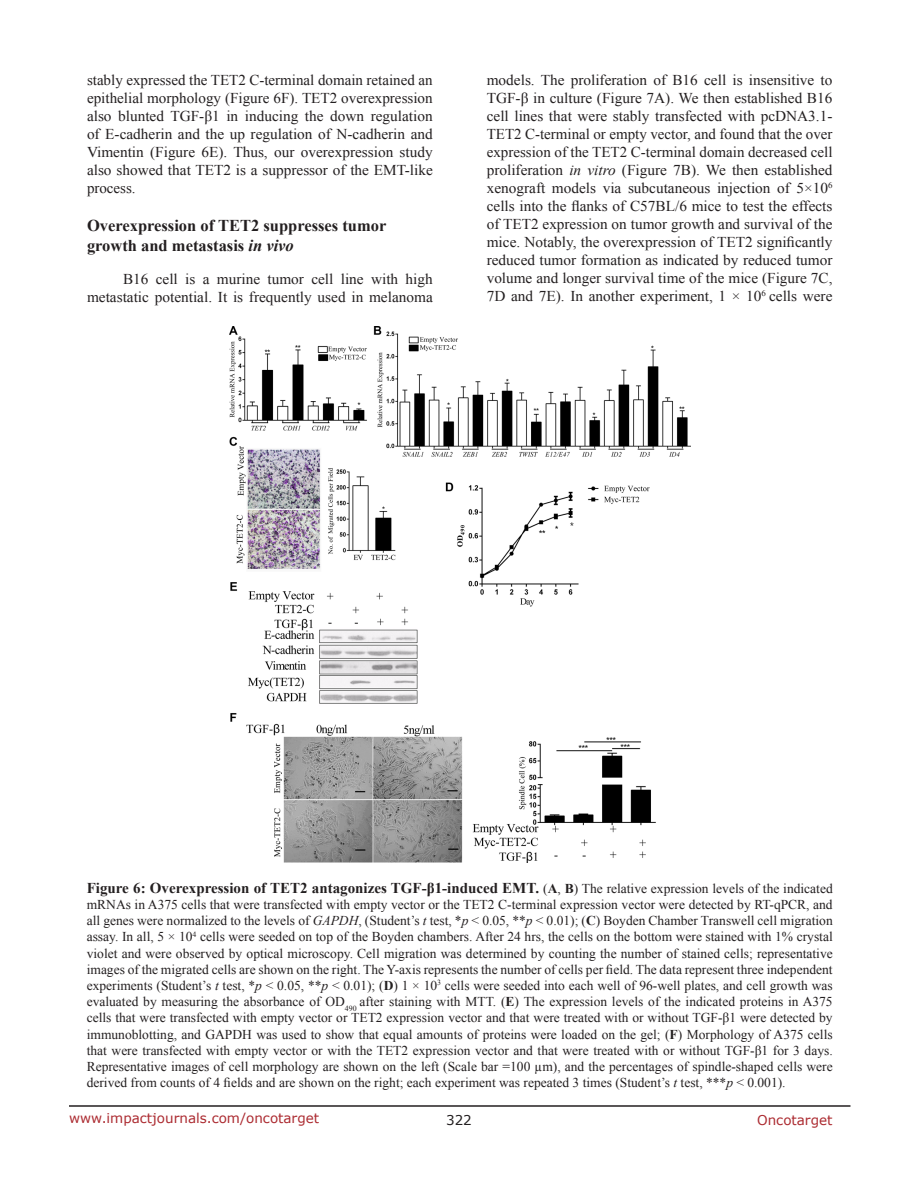
<style>
.page{position:relative;width:918px;height:1188px;background:#fff}
.page>*{position:absolute;margin:0;border:0;box-sizing:border-box;transform-origin:0 0}
.SubHeading_middle{font:700 16.5px/19.8px "Times New Roman";color:#231f20}
.BodyText{font:15px/18px "Times New Roman";color:#231f20;text-align:justify}
.FigureText{font:700 15px "Times New Roman";color:#231f20}
.FigureText-2{font:13.5px/16.2px "Times New Roman";color:#231f20;text-align:justify}
.t1{font:13.5px "Verdana";color:#ac2b31}
.t2{font:13.5px "Verdana";color:#231f20}
.s1{font-style:italic}
.s2{font-weight:400;font-size:13.5px}
.s3{font-size:13.5px}
.s4{font-weight:700}
</style>
<div class="page">
<hr style="left:69px;top:1105px;width:781px;height:2px;background:#231f20">
<img style="left:229px;top:326px;width:462px;height:536px">
<p class="BodyText" style="left:87px;top:71px;width:347px">stably expressed the TET2 C-terminal domain retained an epithelial morphology (Figure 6F). TET2 overexpression also blunted TGF-β1 in inducing the down regulation of E-cadherin and the up regulation of N-cadherin and Vimentin (Figure 6E). Thus, our overexpression study also showed that TET2 is a suppressor of the EMT-like process.</p>
<p class="SubHeading_middle" style="left:87px;top:215px;width:301px">Overexpression of TET2 suppresses tumor growth and metastasis <span class="s1">in vivo</span></p>
<p class="BodyText" style="left:87px;top:270px;width:347px;text-align:right">B16 cell is a murine tumor cell line with high metastatic potential. It is frequently used in melanoma</p>
<p class="BodyText" style="left:487px;top:71px;width:347px">models. The proliferation of B16 cell is insensitive to TGF-β in culture (Figure 7A). We then established B16 cell lines that were stably transfected with pcDNA3.1- TET2 C-terminal or empty vector, and found that the over expression of the TET2 C-terminal domain decreased cell proliferation <span class="s1">in vitro</span> (Figure 7B). We then established xenograft models via subcutaneous injection of 5×10<sup>6 </sup>cells into the flanks of C57BL/6 mice to test the effects of TET2 expression on tumor growth and survival of the mice. Notably, the overexpression of TET2 significantly reduced tumor formation as indicated by reduced tumor volume and longer survival time of the mice (Figure 7C, 7D and 7E). In another experiment, 1 × 10<sup>6</sup> cells were</p>
<p class="FigureText" style="left:87px;top:877px;width:748px">Figure 6: Overexpression of TET2 antagonizes TGF-β1-induced EMT. <span class="s2">(</span><span class="s3">A</span><span class="s2">,</span> <span class="s3">B</span><span class="s2">) The relative expression levels of the indicated</span></p>
<p class="FigureText-2" style="left:87px;top:896px;width:748px">mRNAs in A375 cells that were transfected with empty vector or the TET2 C-terminal expression vector were detected by RT-qPCR, and all genes were normalized to the levels of <span class="s1">GAPDH</span>, (Student’s <span class="s1">t</span> test, *<span class="s1">p</span> &lt; 0.05, **<span class="s1">p</span> &lt; 0.01); (<span class="s4">C</span>) Boyden Chamber Transwell cell migration assay. In all, 5 × 10<sup>4</sup> cells were seeded on top of the Boyden chambers. After 24 hrs, the cells on the bottom were stained with 1% crystal violet and were observed by optical microscopy. Cell migration was determined by counting the number of stained cells; representative images of the migrated cells are shown on the right. The Y-axis represents the number of cells per field. The data represent three independent experiments (Student’s <span class="s1">t</span> test, *<span class="s1">p</span> &lt; 0.05, **<span class="s1">p</span> &lt; 0.01); (<span class="s4">D</span>) 1 × 10<sup>3</sup> cells were seeded into each well of 96-well plates, and cell growth was evaluated by measuring the absorbance of OD<sub>490</sub> after staining with MTT. (<span class="s4">E</span>) The expression levels of the indicated proteins in A375 cells that were transfected with empty vector or TET2 expression vector and that were treated with or without TGF-β1 were detected by immunoblotting, and GAPDH was used to show that equal amounts of proteins were loaded on the gel; (<span class="s4">F</span>) Morphology of A375 cells that were transfected with empty vector or with the TET2 expression vector and that were treated with or without TGF-β1 for 3 days.<br>Representative images of cell morphology are shown on the left (Scale bar =100 µm), and the percentages of spindle-shaped cells were derived from counts of 4 fields and are shown on the right; each experiment was repeated 3 times (Student’s <span class="s1">t</span> test, ***<span class="s1">p</span> &lt; 0.001).</p>
<p class="t1" style="left:69px;top:1109px;width:252px">www.impactjournals.com/oncotarget</p>
<p class="t2" style="left:446px;top:1111px;width:27px">322</p>
<p class="t1" style="left:757px;top:1111px;width:77px">Oncotarget</p>
</div>
